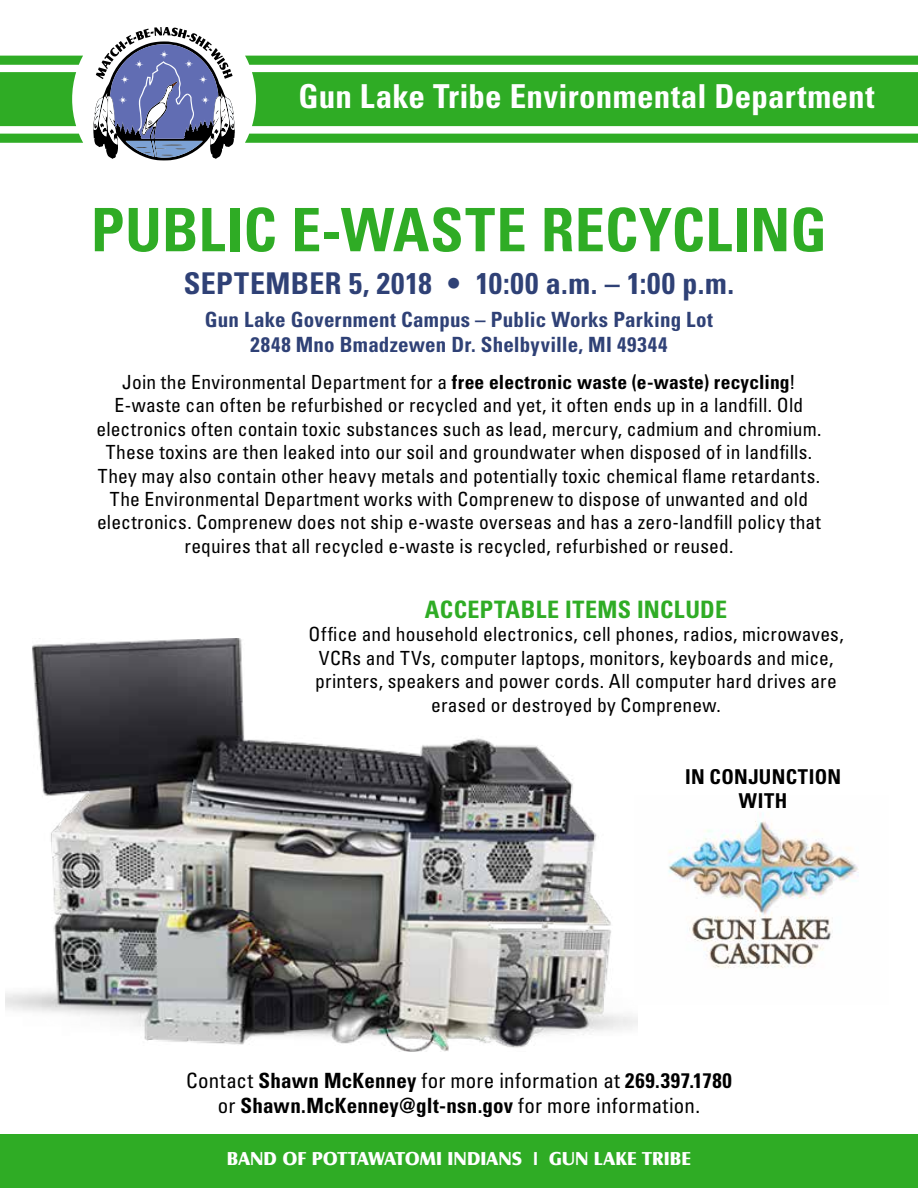
<style>
.page{position:relative;width:918px;height:1188px;background:#fff}
.page>*{position:absolute;margin:0;border:0;box-sizing:border-box;transform-origin:0 0}
.t1{font:700 condensed 60px "Univers LT Std";letter-spacing:.01em;color:#2fac25}
.t2{font:700 condensed 33px "Univers LT Std";letter-spacing:.005em;color:#fff}
.t3{font:700 condensed 30px "Univers LT Std";letter-spacing:.015em;color:#2f4176}
.t4{font:700 condensed 24px "Univers LT Std";letter-spacing:.015em;color:#2fac25}
.t5{font:700 condensed 21px/25.2px "Univers LT Std";letter-spacing:.01em;color:#000;text-align:center}
.t6{font:700 condensed 21px/25.2px "Univers LT Std";letter-spacing:.01em;color:#2f4176;text-align:center}
.t7{font:700 condensed 20.4px/24.6px "Univers LT Std";letter-spacing:.02em;color:#000;text-align:center}
.t8{font:condensed 19.5px/23.4px "Univers LT Std";letter-spacing:.01em;color:#000;text-align:center}
.t9{font:800 18px "Salzburg Serial";letter-spacing:.035em;color:#fff}
.s1{font-weight:700}
.s2{font-weight:400}
</style>
<div class="page">
<div style="left:252px;top:72px;width:666px;height:54px;background:#2fac25"></div>
<div style="left:0;top:72px;width:76px;height:54px;background:#2fac25"></div>
<svg style="left:0;top:56px;width:83px;height:9px"></svg>
<svg style="left:245px;top:56px;width:673px;height:9px;background:#34ae2b"></svg>
<svg style="left:0;top:134px;width:83px;height:9px"></svg>
<svg style="left:245px;top:134px;width:673px;height:9px;background:#34ae2a"></svg>
<svg style="left:93px;top:27px;width:142px;height:133px"></svg>
<div style="left:0;top:1134px;width:918px;height:54px;background:#2fac25"></div>
<img style="left:6px;top:639px;width:632px;height:413px">
<img style="left:634px;top:796px;width:225px;height:209px">
<h2 class="t2" style="left:298px;top:76px;width:578px">Gun Lake Tribe Environmental Department</h2>
<h1 class="t1" style="left:91px;top:193px;width:737px">PUBLIC E-WASTE RECYCLING</h1>
<h3 class="t3" style="left:184px;top:265px;width:552px">SEPTEMBER 5, 2018 • 10:00 a.m. – 1:00 p.m.</h3>
<p class="t6" style="left:205px;top:306px;width:510px">Gun Lake Government Campus – Public Works Parking Lot<br>2848 Mno Bmadzewen Dr. Shelbyville, MI 49344</p>
<p class="t8" style="left:96px;top:370px;width:727px">Join the Environmental Department for a <span class="s1">free electronic waste (e-waste) recycling</span>!<br>E-waste can often be refurbished or recycled and yet, it often ends up in a landfill. Old electronics often contain toxic substances such as lead, mercury, cadmium and chromium.<br>These toxins are then leaked into our soil and groundwater when disposed of in landfills.<br>They may also contain other heavy metals and potentially toxic chemical flame retardants.<br>The Environmental Department works with Comprenew to dispose of unwanted and old electronics. Comprenew does not ship e-waste overseas and has a zero-landfill policy that requires that all recycled e-waste is recycled, refurbished or reused.</p>
<p class="t4" style="left:425px;top:595px;width:304px">ACCEPTABLE ITEMS INCLUDE</p>
<p class="t8" style="left:308px;top:623px;width:537px">Office and household electronics, cell phones, radios, microwaves, VCRs and TVs, computer laptops, monitors, keyboards and mice, printers, speakers and power cords. All computer hard drives are erased or destroyed by Comprenew.</p>
<p class="t7" style="left:685px;top:764px;width:158px">IN CONJUNCTION<br>WITH</p>
<p class="t5" style="left:186px;top:1068px;width:547px"><span class="s2">Contact</span> Shawn McKenney <span class="s2">for more information at</span> 269.397.1780 <span class="s2">or</span> Shawn.McKenney@glt-nsn.gov <span class="s2">for more information.</span></p>
<p class="t9" style="left:227px;top:1147px;width:465px">BAND OF POTTAWATOMI INDIANS | GUN LAKE TRIBE</p>
</div>
